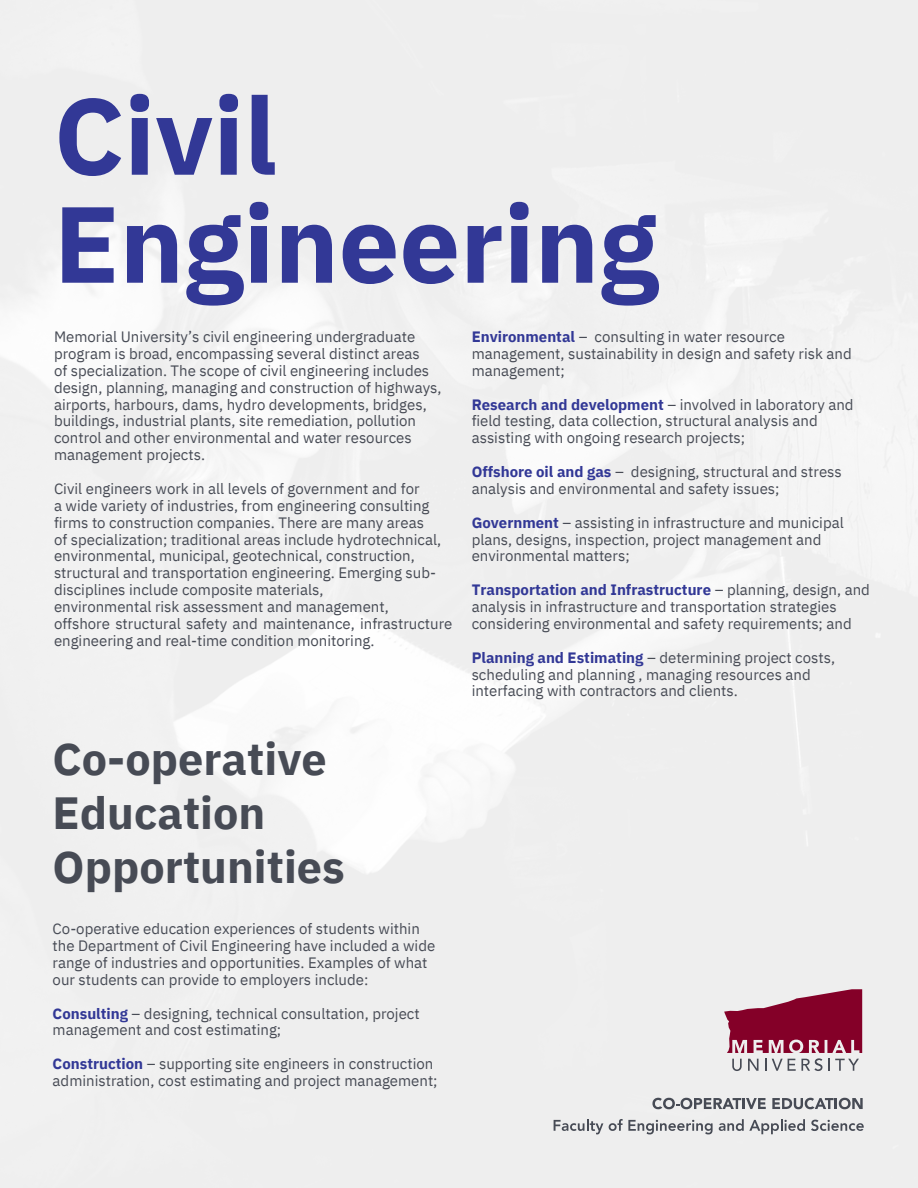
<style>
.page{position:relative;width:918px;height:1188px;background:#fff}
.page>*{position:absolute;margin:0;border:0;box-sizing:border-box;transform-origin:0 0}
.t1{font:700 108px/108px "IBM Plex Sans";color:#323896}
.t2{font:700 45px/54px "IBM Plex Sans";color:#474b55}
.t3{font:15px/16.8px "IBM Plex Sans";color:#474b55}
.s1{font-weight:700;color:#323896}
</style>
<div class="page">
<svg style="left:724px;top:989px;width:138px;height:82px;background:#ac6379"></svg>
<svg style="left:652px;top:1098px;width:114px;height:11px"></svg>
<svg style="left:772px;top:1098px;width:91px;height:11px"></svg>
<svg style="left:554px;top:1119px;width:49px;height:15px"></svg>
<svg style="left:609px;top:1119px;width:104px;height:15px;background:#bfc1c3"></svg>
<svg style="left:719px;top:1119px;width:86px;height:15px"></svg>
<svg style="left:811px;top:1120px;width:53px;height:11px"></svg>
<p class="t1" style="left:54px;top:80px;width:606px">Civil<br>Engineering</p>
<p class="t3" style="left:54px;top:328px;width:367px">Memorial University’s civil engineering undergraduate program is broad, encompassing several distinct areas</p>
<p class="t3" style="left:54px;top:362px;width:389px">of specialization. The scope of civil engineering includes design, planning, managing and construction of highways, airports, harbours, dams, hydro developments, bridges, buildings, industrial plants, site remediation, pollution control and other environmental and water resources management projects.</p>
<p class="t3" style="left:54px;top:480px;width:367px">Civil engineers work in all levels of government and for</p>
<p class="t3" style="left:54px;top:497px;width:377px">a wide variety of industries, from engineering consulting firms to construction companies. There are many areas</p>
<p class="t3" style="left:54px;top:531px;width:389px">of specialization; traditional areas include hydrotechnical, environmental, municipal, geotechnical, construction, structural and transportation engineering. Emerging sub&shy;disciplines include composite materials,</p>
<p class="t3" style="left:54px;top:598px;width:336px">environmental risk assessment and management,</p>
<p class="t3" style="left:54px;top:615px;width:400px">offshore structural safety and maintenance, infrastructure engineering and real-time condition monitoring.</p>
<p class="t3" style="left:472px;top:328px;width:382px"><span class="s1">Environmental</span> – consulting in water resource management, sustainability in design and safety risk and management;</p>
<p class="t3" style="left:472px;top:396px;width:383px"><span class="s1">Research and development</span> – involved in laboratory and field testing, data collection, structural analysis and assisting with ongoing research projects;</p>
<p class="t3" style="left:472px;top:463px;width:372px"><span class="s1">Offshore oil and gas</span> – designing, structural and stress analysis and environmental and safety issues;</p>
<p class="t3" style="left:472px;top:514px;width:374px"><span class="s1">Government</span> – assisting in infrastructure and municipal plans, designs, inspection, project management and environmental matters;</p>
<p class="t3" style="left:472px;top:581px;width:400px"><span class="s1">Transportation and Infrastructure</span> – planning, design, and analysis in infrastructure and transportation strategies considering environmental and safety requirements; and</p>
<p class="t3" style="left:472px;top:649px;width:365px"><span class="s1">Planning and Estimating</span> – determining project costs, scheduling and planning , managing resources and interfacing with contractors and clients.</p>
<p class="t2" style="left:53px;top:731px;width:294px">Co-operative<br>Education<br>Opportunities</p>
<p class="t3" style="left:53px;top:920px;width:369px">Co-operative education experiences of students within</p>
<p class="t3" style="left:53px;top:937px;width:384px">the Department of Civil Engineering have included a wide range of industries and opportunities. Examples of what our students can provide to employers include:</p>
<p class="t3" style="left:53px;top:1004px;width:369px"><span class="s1">Consulting</span> – designing, technical consultation, project management and cost estimating;</p>
<p class="t3" style="left:53px;top:1055px;width:387px"><span class="s1">Construction</span> – supporting site engineers in construction administration, cost estimating and project management;</p>
</div>
